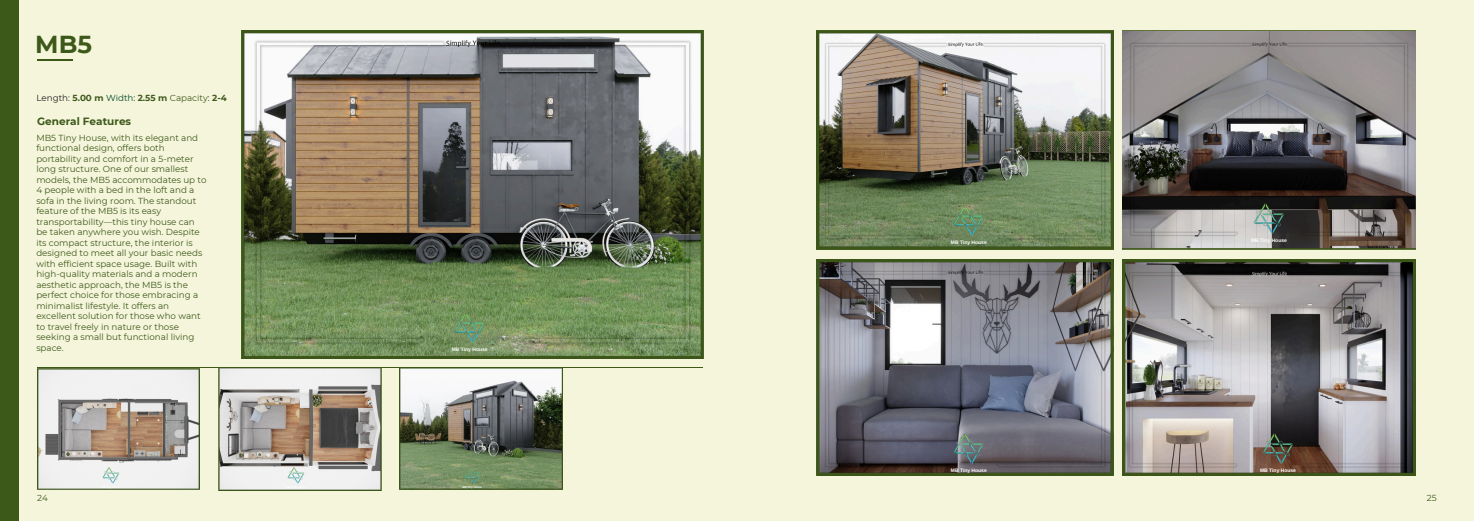
<style>
.page{position:relative;width:1474px;height:521px;background:#fff}
.page>*{position:absolute;margin:0;border:0;box-sizing:border-box;transform-origin:0 0}
.t1{font:700 24.5px "Montserrat";color:#3d5919}
.t2{font:700 10.5px "Montserrat";color:#3d5919}
.t3{font:8.75px/10.5px "Montserrat";color:#3d5919}
.t4{font:700 8.75px "Montserrat";color:#3d5919}
.t5{font:700 4.99px "Arimo";color:#fff}
.t6{font:700 2.71px "Arimo";color:#fff}
.s1{font-weight:400;color:#231f20}
.s2{font-weight:400;color:#004924}
.s3{font-weight:400}
</style>
<div class="page">
<div style="left:0;top:0;width:1473px;height:520px;background:#f5f5dc"></div>
<div style="left:0;top:0;width:18px;height:520px;background:#3d5919"></div>
<hr style="left:37px;top:59px;width:36px;height:2px;background:#3d5919">
<hr style="left:37px;top:367px;width:666px;height:1px;background:#3d5919">
<img style="left:241px;top:31px;width:462px;height:327px">
<img style="left:37px;top:368px;width:162px;height:121px">
<img style="left:218px;top:368px;width:163px;height:122px">
<img style="left:816px;top:259px;width:297px;height:216px">
<img style="left:816px;top:31px;width:297px;height:218px">
<img style="left:400px;top:368px;width:162px;height:121px">
<img style="left:1122px;top:32px;width:292px;height:218px">
<img style="left:1122px;top:259px;width:293px;height:216px">
<img style="left:446px;top:454px;width:52px;height:36px">
<img style="left:421px;top:288px;width:96px;height:97px">
<img style="left:920px;top:182px;width:96px;height:96px">
<img style="left:920px;top:409px;width:96px;height:67px">
<img style="left:1220px;top:180px;width:96px;height:96px">
<img style="left:1229px;top:409px;width:96px;height:67px">
<img style="left:270px;top:454px;width:52px;height:37px">
<img style="left:85px;top:454px;width:52px;height:36px">
<h2 class="t1" style="left:35px;top:29px;width:58px">MB5</h2>
<p class="t4" style="left:36px;top:92px;width:192px"><span class="s1">Length:</span> 5.00 m <span class="s2">Width</span><span class="s1">:</span> 2.55 m <span class="s3">Capacity</span><span class="s1">:</span> 2-4</p>
<h3 class="t2" style="left:37px;top:114px;width:96px">General Features</h3>
<p class="t3" style="left:36px;top:132px;width:172px">MB5 Ti ny House, with its elegant and functional design, offers both<br>portabi lity and comfort i n a 5-meter long structure. One of our smallest models, the MB5 accommodates up to 4 people with a bed i n the loft and a sofa i n the livi ng room. The standout feature of the MB5 is its easy transportabi lity—this ti ny house can be taken anywhere you wish. Despite its compact structure, the i nterior is designed to meet all your basic needs with efficient space usage. Bui lt with high-quality materials and a modern aesthetic approach, the MB5 is the perfect choice for those embraci ng a mi ni malist lifestyle. It offers an excellent solution for those who want to travel freely i n nature or those<br>seeki ng a small but functional livi ng space.</p>
<h1 class="t3" style="left:37px;top:492px;width:12px">24</h1>
<p class="t5" style="left:452px;top:346px;width:37px">MB Tiny House</p>
<p class="t6" style="left:462px;top:485px;width:21px">MB Tiny House</p>
<p class="t5" style="left:950px;top:239px;width:37px">MB Tiny House</p>
<p class="t5" style="left:950px;top:467px;width:37px">MB Tiny House</p>
<p class="t5" style="left:1250px;top:237px;width:37px">MB Tiny House</p>
<p class="t5" style="left:1260px;top:467px;width:37px">MB Tiny House</p>
<h3 class="t3" style="left:1426px;top:492px;width:11px">25</h3>
</div>
